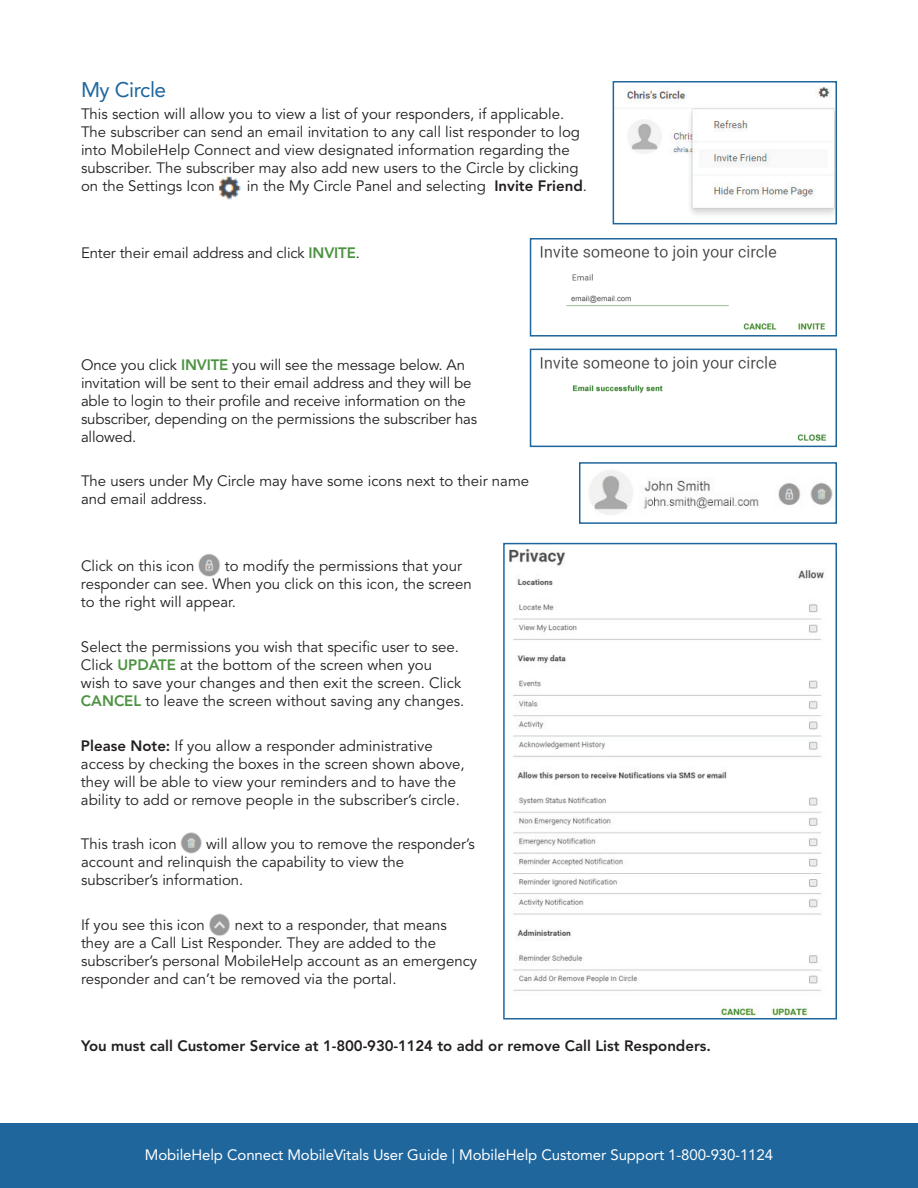
<style>
.page{position:relative;width:918px;height:1188px;background:#fff}
.page>*{position:absolute;margin:0;border:0;box-sizing:border-box;transform-origin:0 0}
.t1{font:21px "Avenir";letter-spacing:-.02em;color:#1f669d}
.t2{font:15px/18px "Avenir";color:#231f20}
.t3{font:15px "Avenir";letter-spacing:-.005em;color:#fff}
.t4{font:800 15px "Avenir";color:#231f20}
.s1{font-weight:800}
.s2{font-weight:800;color:#4c9241}
</style>
<div class="page">
<div style="left:0;top:1123px;width:918px;height:65px;background:#1f669d"></div>
<img style="left:219px;top:176px;width:22px;height:23px">
<img style="left:199px;top:553px;width:21px;height:24px">
<img style="left:181px;top:832px;width:21px;height:22px">
<img style="left:209px;top:913px;width:21px;height:23px">
<img style="left:627px;top:87px;width:207px;height:128px">
<div style="left:613px;top:81px;width:224px;height:143px;border:2px solid #1f669d"></div>
<img style="left:540px;top:245px;width:285px;height:85px">
<div style="left:530px;top:238px;width:307px;height:99px;border:2px solid #1f669d"></div>
<img style="left:540px;top:356px;width:287px;height:85px">
<div style="left:530px;top:349px;width:307px;height:98px;border:2px solid #1f669d"></div>
<img style="left:589px;top:470px;width:244px;height:45px">
<div style="left:579px;top:462px;width:258px;height:62px;border:2px solid #1f669d"></div>
<img style="left:509px;top:548px;width:315px;height:468px">
<div style="left:503px;top:543px;width:334px;height:477px;border:2px solid #1f669d"></div>
<h1 class="t1" style="left:81px;top:77px;width:87px">My Circle</h1>
<p class="t2" style="left:81px;top:105px;width:501px">This section will allow you to view a list of your responders, if applicable.<br>The subscriber can send an email invitation to any call list responder to log into MobileHelp Connect and view designated information regarding the subscriber. The subscriber may also add new users to the Circle by clicking on the Settings Icon</p>
<p class="t2" style="left:247px;top:177px;width:342px">in the My Circle Panel and selecting <span class="s1">Invite Friend</span>.</p>
<p class="t2" style="left:81px;top:244px;width:280px">Enter their email address and click <span class="s2">INVITE</span>.</p>
<p class="t2" style="left:81px;top:356px;width:398px">Once you click <span class="s2">INVITE</span> you will see the message below. An invitation will be sent to their email address and they will be able to login to their profile and receive information on the subscriber, depending on the permissions the subscriber has allowed.</p>
<p class="t2" style="left:81px;top:473px;width:450px">The users under My Circle may have some icons next to their name and email address.</p>
<p class="t2" style="left:81px;top:557px;width:392px;text-indent:144px">to modify the permissions that your responder can see. When you click on this icon, the screen to the right will appear.</p>
<p class="t2" style="left:81px;top:638px;width:385px">Select the permissions you wish that specific user to see.<br>Click <span class="s2">UPDATE</span> at the bottom of the screen when you wish to save your changes and then exit the screen. Click <span class="s2">CANCEL</span> to leave the screen without saving any changes.</p>
<p class="t2" style="left:81px;top:737px;width:385px"><span class="s1">Please Note:</span> If you allow a responder administrative access by checking the boxes in the screen shown above, they will be able to view your reminders and to have the ability to add or remove people in the subscriber’s circle.</p>
<p class="t2" style="left:81px;top:835px;width:97px">This trash icon</p>
<p class="t2" style="left:81px;top:557px;width:115px">Click on this icon</p>
<p class="t2" style="left:81px;top:835px;width:395px;text-indent:125px">will allow you to remove the responder’s account and relinquish the capability to view the subscriber’s information.</p>
<p class="t2" style="left:81px;top:916px;width:125px">If you see this icon</p>
<p class="t2" style="left:81px;top:916px;width:398px;text-indent:154px">next to a responder, that means they are a Call List Responder. They are added to the subscriber’s personal MobileHelp account as an emergency responder and can’t be removed via the portal.</p>
<p class="t4" style="left:81px;top:1037px;width:631px">You must call Customer Service at 1-800-930-1124 to add or remove Call List Responders.</p>
<p class="t3" style="left:145px;top:1146px;width:630px">MobileHelp Connect MobileVitals User Guide | MobileHelp Customer Support 1-800-930-1124</p>
</div>
